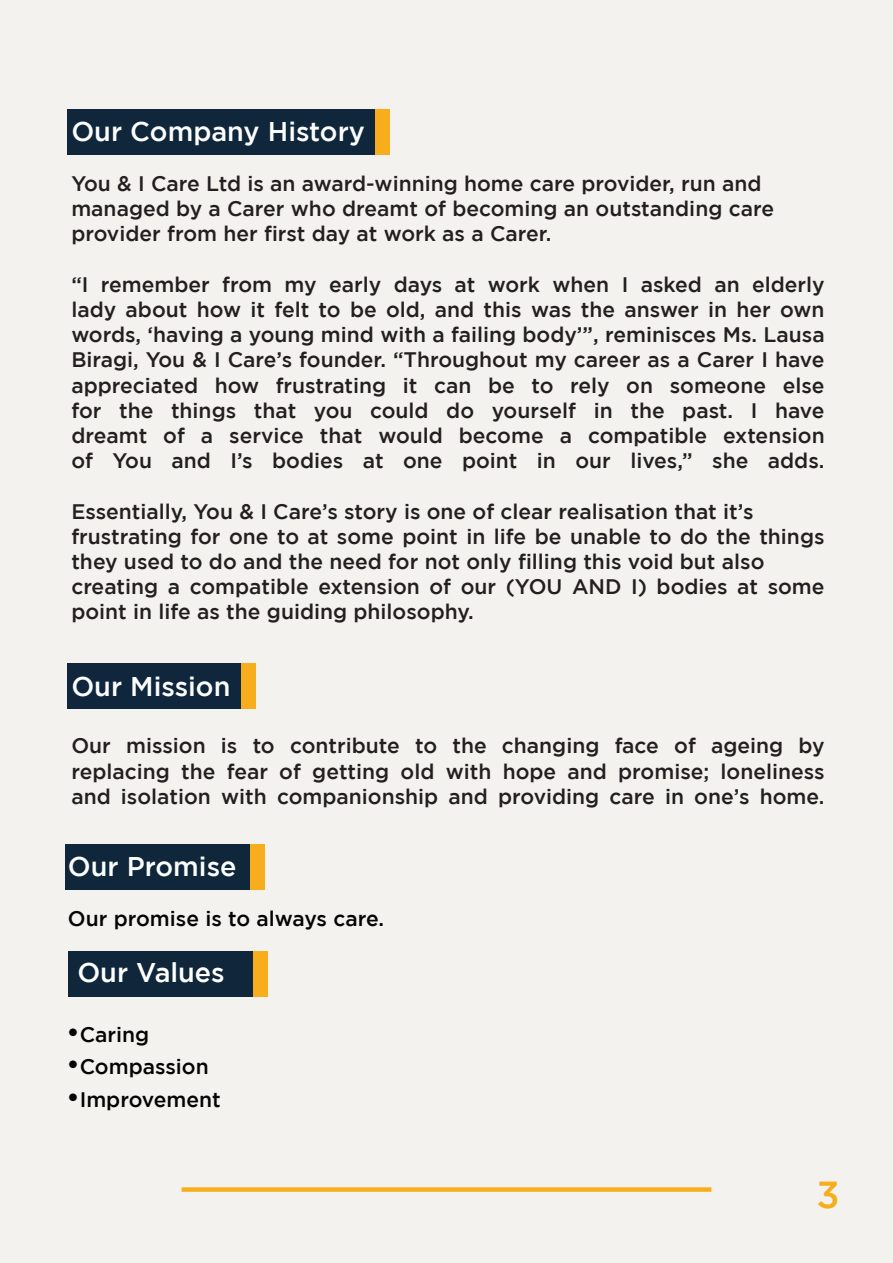
<style>
.page{position:relative;width:893px;height:1263px;background:#f3f2ee}
.page>*{position:absolute;margin:0;border:0;box-sizing:border-box;transform-origin:0 0}
.t1{font:500 37.5px "Gotham";color:#f6ae1a}
.t2{font:500 27px "Gotham";color:#fbfdfe}
.t3{font:500 27px "Gotham";color:#faffff}
.t4{font:500 27px "Gotham";color:#fff}
.t5{font:500 21px/25.2px "Gotham";color:#231f20}
.t6{font:500 21px "Gotham";color:#040503}
.s1{font-size:27px}
</style>
<div class="page">
<div style="left:68px;top:110px;width:308px;height:45px;background:#10263b"></div>
<div style="left:68px;top:663px;width:175px;height:45px;background:#10263c"></div>
<div style="left:375px;top:110px;width:15px;height:45px;background:#f8ae1c"></div>
<div style="left:241px;top:663px;width:15px;height:45px;background:#f8ae1c"></div>
<div style="left:182px;top:1187px;width:529px;height:5px;background:#f8ae1c"></div>
<div style="left:65px;top:844px;width:187px;height:45px;background:#10263b"></div>
<div style="left:68px;top:951px;width:187px;height:45px;background:#10263b"></div>
<div style="left:250px;top:844px;width:15px;height:45px;background:#f8ae1c"></div>
<div style="left:253px;top:951px;width:15px;height:45px;background:#f8ae1c"></div>
<p class="t2" style="left:71px;top:116px;width:295px">Our Company History</p>
<p class="t5" style="left:71px;top:170px;width:692px">You &amp; I Care Ltd is an award-winning home care provider, run and</p>
<p class="t5" style="left:71px;top:196px;width:704px">managed by a Carer who dreamt of becoming an outstanding care</p>
<p class="t5" style="left:71px;top:221px;width:481px">provider from her first day at work as a Carer.</p>
<p class="t5" style="left:71px;top:271px;width:755px;text-align:justify">“I remember from my early days at work when I asked an elderly lady about how it felt to be old, and this was the answer in her own words, ‘having a young mind with a failing body’”, reminisces Ms. Lausa Biragi, You &amp; I Care’s founder. “Throughout my career as a Carer I have</p>
<p class="t5" style="left:71px;top:372px;width:755px;text-align:justify">appreciated how frustrating it can be to rely on someone else for the things that you could do yourself in the past. I have dreamt of a service that would become a compatible extension of You and I’s bodies at one point in our lives,” she adds.</p>
<p class="t5" style="left:71px;top:498px;width:684px">Essentially, You &amp; I Care’s story is one of clear realisation that it’s</p>
<p class="t5" style="left:71px;top:523px;width:755px">frustrating for one to at some point in life be unable to do the things they used to do and the need for not only filling this void but also</p>
<p class="t5" style="left:71px;top:574px;width:755px">creating a compatible extension of our (YOU AND I) bodies at some point in life as the guiding philosophy.</p>
<p class="t2" style="left:71px;top:671px;width:161px">Our Mission</p>
<p class="t5" style="left:71px;top:733px;width:755px">Our mission is to contribute to the changing face of ageing by</p>
<p class="t5" style="left:71px;top:758px;width:755px">replacing the fear of getting old with hope and promise; loneliness and isolation with companionship and providing care in one’s home.</p>
<p class="t3" style="left:68px;top:851px;width:170px">Our Promise</p>
<p class="t6" style="left:68px;top:907px;width:318px">Our promise is to always care.</p>
<p class="t4" style="left:77px;top:957px;width:149px">Our Values</p>
<p class="t6" style="left:66px;top:1022px;width:84px"><span class="s1">•</span>Caring</p>
<p class="t6" style="left:66px;top:1055px;width:144px"><span class="s1">•</span>Compassion</p>
<p class="t6" style="left:66px;top:1087px;width:156px"><span class="s1">•</span>Improvement</p>
<p class="t1" style="left:816px;top:1173px;width:25px">3</p>
</div>
